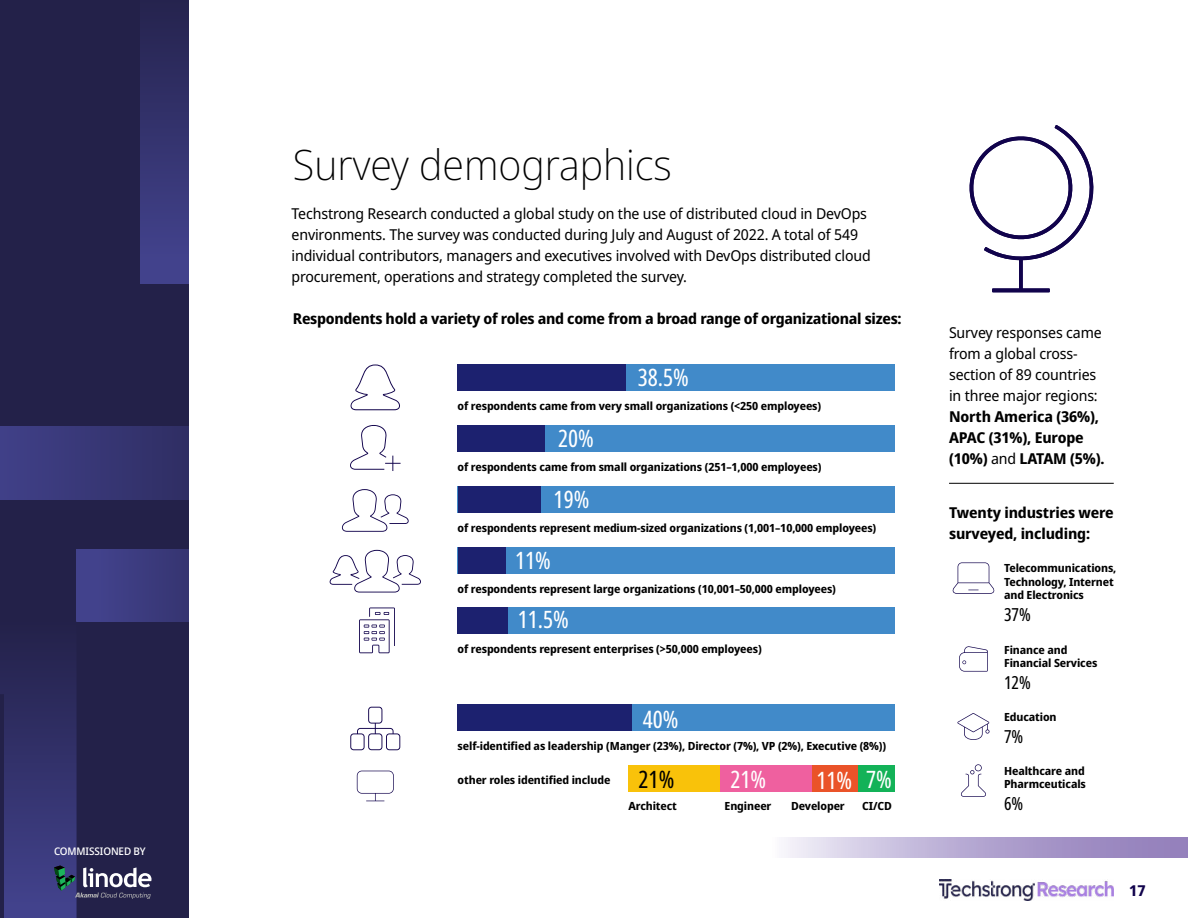
<style>
.page{position:relative;width:1188px;height:918px;background:#fff}
.page>*{position:absolute;margin:0;border:0;box-sizing:border-box;transform-origin:0 0}
.t1{font:200 42px "Noto Sans Display";color:#000}
.t2{font:extra-condensed 24px "Noto Sans Display";color:#fff}
.t3{font:extra-condensed 24px "Noto Sans Display";color:#000}
.t4{font:extra-condensed 18px "Noto Sans Display";color:#000}
.t5{font:15px/21px "Noto Sans Display";letter-spacing:-.01em;color:#000}
.t6{font:700 15px/21px "Noto Sans Display";letter-spacing:-.02em;color:#000}
.t7{font:700 15px "Noto Sans Display";color:#11034c}
.t8{font:700 11.25px/13.5px "Noto Sans Display";letter-spacing:-.01em;color:#000}
.t9{font:500 10.5px "Noto Sans Display";letter-spacing:-.01em;color:#fff}
.s1{font-weight:400}
</style>
<div class="page">
<div style="left:0;top:0;width:189px;height:918px;background:#232149"></div>
<div style="left:140px;top:0;width:49px;height:283px;background:linear-gradient(to bottom,#25244e,#444491)"></div>
<div style="left:0;top:427px;width:189px;height:73px;background:linear-gradient(to right,#404088,#2f2e63)"></div>
<div style="left:77px;top:549px;width:112px;height:73px;background:linear-gradient(to right,#444490,#363572)"></div>
<svg style="left:969px;top:125px;width:125px;height:167px"></svg>
<svg style="left:341px;top:489px;width:68px;height:43px"></svg>
<svg style="left:329px;top:550px;width:92px;height:43px"></svg>
<svg style="left:359px;top:607px;width:36px;height:46px"></svg>
<svg style="left:350px;top:707px;width:50px;height:43px"></svg>
<svg style="left:357px;top:771px;width:37px;height:30px"></svg>
<div style="left:458px;top:704px;width:437px;height:27px;background:#418ac9"></div>
<div style="left:458px;top:704px;width:174px;height:27px;background:#1c216f"></div>
<div style="left:458px;top:608px;width:437px;height:26px;background:#418ac9"></div>
<div style="left:458px;top:608px;width:50px;height:26px;background:#1c216f"></div>
<div style="left:458px;top:547px;width:437px;height:27px;background:#418ac9"></div>
<div style="left:458px;top:547px;width:48px;height:27px;background:#1c216f"></div>
<div style="left:458px;top:364px;width:437px;height:28px;background:#418ac9"></div>
<div style="left:458px;top:364px;width:168px;height:28px;background:#1c216f"></div>
<div style="left:458px;top:425px;width:437px;height:27px;background:#418ac9"></div>
<div style="left:458px;top:425px;width:87px;height:27px;background:#1c216f"></div>
<div style="left:458px;top:486px;width:437px;height:27px;background:#418ac9"></div>
<div style="left:458px;top:486px;width:82px;height:27px;background:#1c216f"></div>
<div style="left:859px;top:765px;width:36px;height:27px;background:#13b258"></div>
<div style="left:628px;top:765px;width:92px;height:27px;background:#f9c20a"></div>
<div style="left:720px;top:765px;width:92px;height:27px;background:#ef609f"></div>
<div style="left:812px;top:765px;width:46px;height:27px;background:#ea5329"></div>
<svg style="left:952px;top:562px;width:43px;height:32px"></svg>
<svg style="left:959px;top:646px;width:29px;height:26px"></svg>
<svg style="left:957px;top:713px;width:33px;height:27px"></svg>
<svg style="left:961px;top:764px;width:25px;height:33px"></svg>
<hr style="left:949px;top:483px;width:165px;height:1px;background:#000">
<svg style="left:350px;top:365px;width:50px;height:45px"></svg>
<svg style="left:350px;top:425px;width:51px;height:46px"></svg>
<svg style="left:0;top:665px;width:152px;height:253px"></svg>
<svg style="left:786px;top:837px;width:402px;height:20px;background:#b7aad3"></svg>
<img style="left:940px;top:880px;width:174px;height:20px">
<p class="t9" style="left:54px;top:844px;width:93px">COMMISSIONED BY</p>
<h1 class="t1" style="left:293px;top:135px;width:380px">Survey demographics</h1>
<p class="t5" style="left:292px;top:203px;width:581px">Techstrong Research conducted a global study on the use of distributed cloud in DevOps environments. The survey was conducted during July and August of 2022. A total of 549 individual contributors, managers and executives involved with DevOps distributed cloud procurement, operations and strategy completed the survey.</p>
<h3 class="t6" style="left:293px;top:308px;width:610px">Respondents hold a variety of roles and come from a broad range of organizational sizes:</h3>
<h2 class="t2" style="left:638px;top:361px;width:53px">38.5%</h2>
<p class="t8" style="left:458px;top:400px;width:365px">of respondents came from very small organizations (&lt;250 employees)</p>
<h2 class="t2" style="left:558px;top:421px;width:37px">20%</h2>
<p class="t8" style="left:458px;top:460px;width:365px">of respondents came from small organizations (251–1,000 employees)</p>
<h2 class="t2" style="left:554px;top:482px;width:37px">19%</h2>
<p class="t8" style="left:458px;top:521px;width:420px">of respondents represent medium-sized organizations (1,001–10,000 employees)</p>
<h2 class="t2" style="left:515px;top:543px;width:37px">11%</h2>
<p class="t8" style="left:458px;top:582px;width:380px">of respondents represent large organizations (10,001–50,000 employees)</p>
<h2 class="t2" style="left:518px;top:603px;width:53px">11.5%</h2>
<p class="t8" style="left:458px;top:643px;width:306px">of respondents represent enterprises (&gt;50,000 employees)</p>
<h2 class="t2" style="left:643px;top:702px;width:37px">40%</h2>
<p class="t8" style="left:458px;top:740px;width:430px">self-identified as leadership (Manger (23%), Director (7%), VP (2%), Executive (8%))</p>
<p class="t8" style="left:458px;top:774px;width:154px">other roles identified include</p>
<h2 class="t3" style="left:639px;top:762px;width:37px">21%</h2>
<h2 class="t2" style="left:730px;top:762px;width:37px">21%</h2>
<h2 class="t2" style="left:816px;top:763px;width:77px">11% 7%</h2>
<p class="t8" style="left:628px;top:799px;width:50px">Architect</p>
<p class="t8" style="left:725px;top:799px;width:48px">Engineer</p>
<p class="t8" style="left:791px;top:799px;width:55px">Developer</p>
<p class="t8" style="left:862px;top:799px;width:31px">CI/CD</p>
<h3 class="t5" style="left:949px;top:322px;width:154px">Survey responses came from a global cross&shy;section of 89 countries in three major regions:</h3>
<h3 class="t6" style="left:949px;top:406px;width:157px">North America (36%),<br>APAC (31%), Europe (10%) <span class="s1">and</span> LATAM (5%).</h3>
<h3 class="t6" style="left:949px;top:502px;width:166px">Twenty industries were surveyed, including:</h3>
<p class="t8" style="left:1004px;top:562px;width:114px">Telecommunications,<br>Technology, Internet and Electronics</p>
<h3 class="t4" style="left:1004px;top:602px;width:28px">37%</h3>
<p class="t8" style="left:1004px;top:643px;width:95px">Finance and<br>Financial Services</p>
<h3 class="t4" style="left:1004px;top:669px;width:28px">12%</h3>
<p class="t8" style="left:1004px;top:710px;width:54px">Education</p>
<h3 class="t4" style="left:1004px;top:723px;width:21px">7%</h3>
<p class="t8" style="left:1004px;top:764px;width:83px">Healthcare and<br>Pharmceuticals</p>
<h3 class="t4" style="left:1004px;top:791px;width:21px">6%</h3>
<h3 class="t7" style="left:1129px;top:880px;width:18px">17</h3>
</div>
